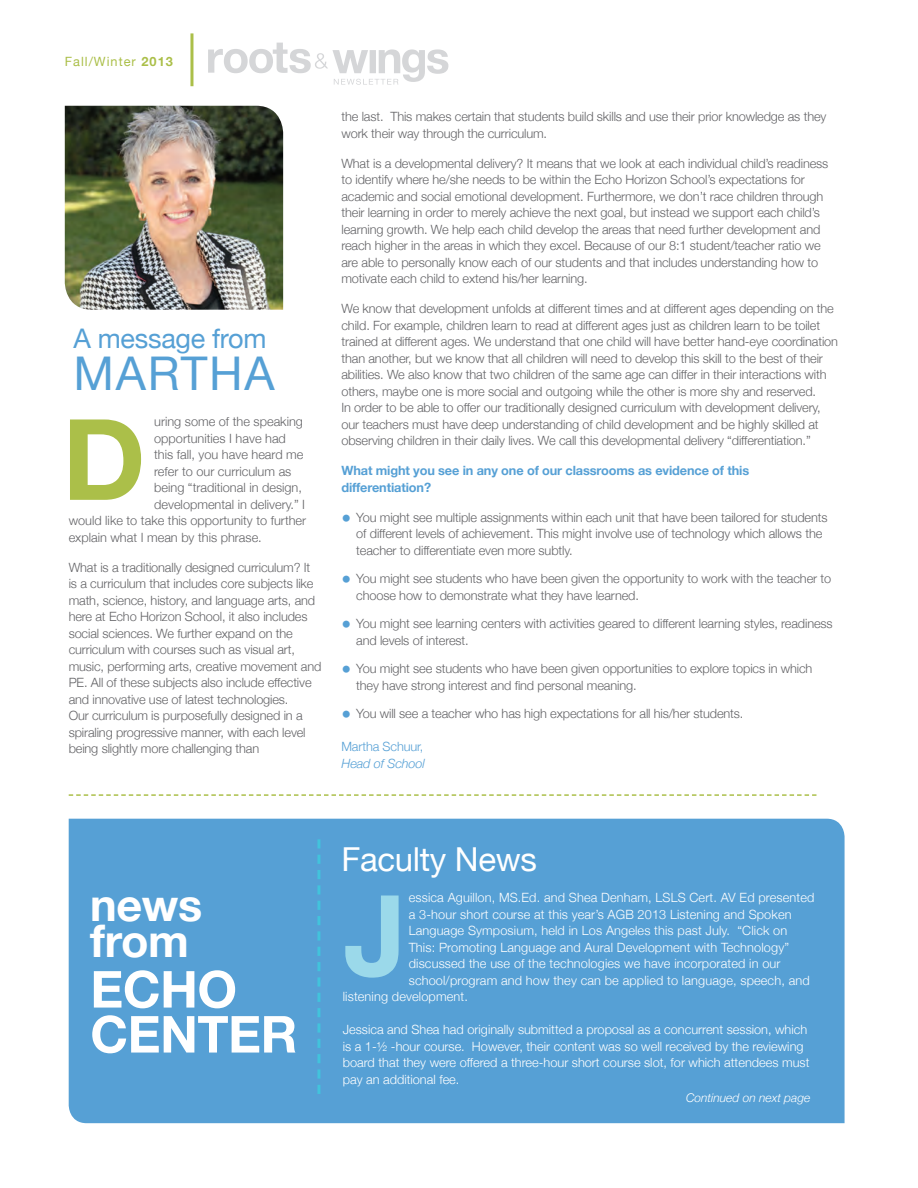
<style>
.page{position:relative;width:918px;height:1188px;background:#fff}
.page>*{position:absolute;margin:0;border:0;box-sizing:border-box;transform-origin:0 0}
.t1{font:700 112.5px "Helvetica Neue";color:#abbf49}
.t2{font:700 112.5px "Helvetica Neue";color:#9bd9ea}
.t3{font:700 51px/45px "Helvetica Neue";letter-spacing:-.01em;color:#fff}
.t4{font:46.5px "Helvetica Neue";letter-spacing:.04em;color:#56a0d5}
.t5{font:700 45px/36px "Helvetica Neue";letter-spacing:-.01em;color:#fff}
.t6{font:33px "Helvetica Neue";letter-spacing:-.01em;color:#fff}
.t7{font:27px "Helvetica Neue";letter-spacing:-.01em;color:#56a0d5}
.t8{font:300 12.75px/16.5px "Helvetica Neue";letter-spacing:-.01em;color:#636366}
.t9{font:300 12.75px/16.5px "Helvetica Neue";letter-spacing:.01em;color:#fff}
.t10{font:700 12.75px/16.5px "Helvetica Neue";letter-spacing:-.01em;color:#56a0d5}
.t11{font:12.75px "Helvetica Neue";letter-spacing:.08em;color:#abbf49}
.t12{font:300 12.75px "Helvetica Neue";letter-spacing:-.01em;color:#56a0d5}
.t13{font:italic 300 12.75px "Helvetica Neue";letter-spacing:-.01em;color:#56a0d5}
.t14{font:italic 300 12px "Helvetica Neue";color:#fff}
.s1{font-weight:700}
.s2{font-size:19.5px;color:#56a0d5}
</style>
<div class="page">
<div style="left:69px;top:819px;width:776px;height:304px;background:#56a0d5"></div>
<svg style="left:208px;top:43px;width:240px;height:42px"></svg>
<img style="left:65px;top:106px;width:218px;height:204px">
<svg style="left:69px;top:794px;width:747px;height:2px"></svg>
<hr style="left:190px;top:33px;width:3px;height:53px;background:#abbf49">
<svg style="left:317px;top:839px;width:3px;height:255px"></svg>
<p class="t11" style="left:65px;top:52px;width:110px">Fall/Winter <span class="s1">2013</span></p>
<h3 class="t7" style="left:73px;top:319px;width:195px">A message from</h3>
<h3 class="t4" style="left:73px;top:340px;width:203px">MARTHA</h3>
<p class="t8" style="left:154px;top:413px;width:150px">uring some of the speaking</p>
<p class="t8" style="left:154px;top:429px;width:133px">opportunities I have had</p>
<p class="t8" style="left:154px;top:446px;width:151px">this fall, you have heard me</p>
<p class="t8" style="left:154px;top:462px;width:139px">refer to our curriculum as</p>
<p class="t8" style="left:154px;top:479px;width:149px">being “traditional in design,</p>
<p class="t8" style="left:154px;top:495px;width:152px">developmental in delivery.” I</p>
<p class="t8" style="left:69px;top:512px;width:239px">would like to take this opportunity to further</p>
<p class="t8" style="left:69px;top:528px;width:195px">explain what I mean by this phrase.</p>
<p class="t8" style="left:69px;top:558px;width:254px">What is a traditionally designed curriculum? It is a curriculum that includes core subjects like math, science, history, and language arts, and here at Echo Horizon School, it also includes social sciences. We further expand on the curriculum with courses such as visual art, music, performing arts, creative movement and PE. All of these subjects also include effective and innovative use of latest technologies.<br>Our curriculum is purposefully designed in a spiraling progressive manner, with each level being slightly more challenging than</p>
<h1 class="t1" style="left:62px;top:371px;width:85px">D</h1>
<p class="t8" style="left:341px;top:108px;width:486px">the last. This makes certain that students build skills and use their prior knowledge as they work their way through the curriculum.</p>
<p class="t8" style="left:341px;top:154px;width:488px">What is a developmental delivery? It means that we look at each individual child’s readiness to identify where he/she needs to be within the Echo Horizon School’s expectations for academic and social emotional development. Furthermore, we don’t race children through their learning in order to merely achieve the next goal, but instead we support each child’s learning growth. We help each child develop the areas that need further development and reach higher in the areas in which they excel. Because of our 8:1 student/teacher ratio we are able to personally know each of our students and that includes understanding how to motivate each child to extend his/her learning.</p>
<p class="t8" style="left:341px;top:300px;width:498px">We know that development unfolds at different times and at different ages depending on the child. For example, children learn to read at different ages just as children learn to be toilet trained at different ages. We understand that one child will have better hand-eye coordination than another, but we know that all children will need to develop this skill to the best of their abilities. We also know that two children of the same age can differ in their interactions with others, maybe one is more social and outgoing while the other is more shy and reserved.<br>In order to be able to offer our traditionally designed curriculum with development delivery, our teachers must have deep understanding of child development and be highly skilled at observing children in their daily lives. We call this developmental delivery “differentiation.”</p>
<p class="t10" style="left:341px;top:463px;width:409px">What might you see in any one of our classrooms as evidence of this differentiation?</p>
<p class="t8" style="left:356px;top:508px;width:473px;text-indent:-15px"><span class="s2">•</span> You might see multiple assignments within each unit that have been tailored for students of different levels of achievement. This might involve use of technology which allows the teacher to differentiate even more subtly.</p>
<p class="t8" style="left:356px;top:570px;width:476px;text-indent:-15px"><span class="s2">•</span> You might see students who have been given the opportunity to work with the teacher to choose how to demonstrate what they have learned.</p>
<p class="t8" style="left:356px;top:615px;width:478px;text-indent:-15px"><span class="s2">•</span> You might see learning centers with activities geared to different learning styles, readiness and levels of interest.</p>
<p class="t8" style="left:356px;top:660px;width:458px;text-indent:-15px"><span class="s2">•</span> You might see students who have been given opportunities to explore topics in which they have strong interest and find personal meaning.</p>
<p class="t8" style="left:341px;top:705px;width:403px"><span class="s2">•</span> You will see a teacher who has high expectations for all his/her students.</p>
<p class="t12" style="left:341px;top:737px;width:83px">Martha Schuur,</p>
<p class="t13" style="left:341px;top:753px;width:85px">Head of School</p>
<h3 class="t5" style="left:90px;top:888px;width:113px">news from</h3>
<h2 class="t3" style="left:90px;top:968px;width:209px">ECHO<br>CENTER</h2>
<h3 class="t6" style="left:341px;top:835px;width:197px">Faculty News</h3>
<p class="t9" style="left:409px;top:889px;width:407px">essica Aguillon, MS.Ed. and Shea Denham, LSLS Cert. AV Ed presented</p>
<p class="t9" style="left:409px;top:905px;width:384px">a 3-hour short course at this year’s AGB 2013 Listening and Spoken</p>
<p class="t9" style="left:409px;top:922px;width:380px">Language Symposium, held in Los Angeles this past July. “Click on</p>
<p class="t9" style="left:409px;top:938px;width:382px">This: Promoting Language and Aural Development with Technology”</p>
<p class="t9" style="left:409px;top:955px;width:373px">discussed the use of the technologies we have incorporated in our</p>
<p class="t9" style="left:409px;top:971px;width:402px">school/program and how they can be applied to language, speech, and</p>
<p class="t9" style="left:343px;top:988px;width:127px">listening development.</p>
<p class="t9" style="left:343px;top:1021px;width:468px">Jessica and Shea had originally submitted a proposal as a concurrent session, which is a 1-½ -hour course. However, their content was so well received by the reviewing board that they were offered a three-hour short course slot, for which attendees must pay an additional fee.</p>
<h1 class="t2" style="left:344px;top:847px;width:64px">J</h1>
<p class="t14" style="left:686px;top:1088px;width:126px">Continued on next page</p>
</div>
